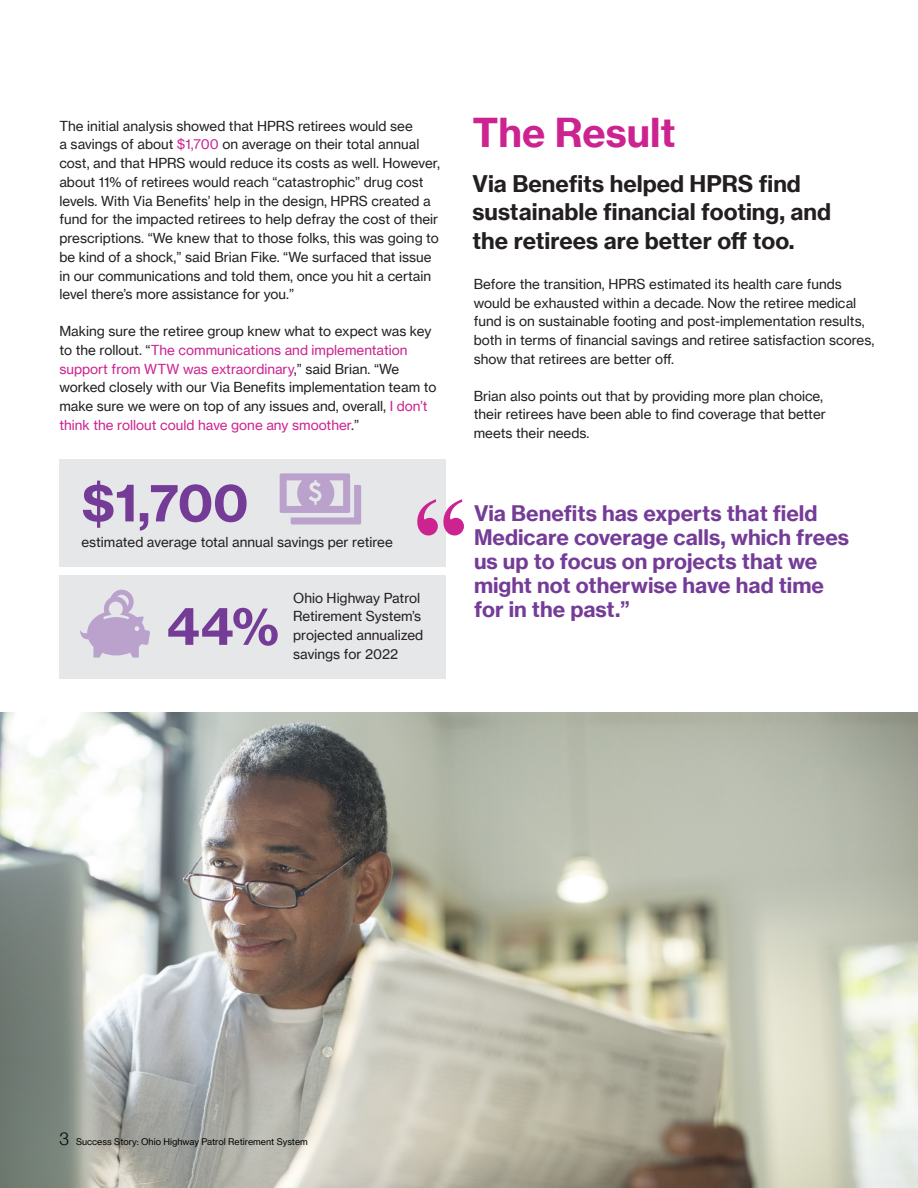
<style>
.page{position:relative;width:918px;height:1188px;background:#fff}
.page>*{position:absolute;margin:0;border:0;box-sizing:border-box;transform-origin:0 0}
.t1{font:51px "N Haas Grotesk TX Pro 75 Bd";color:#753c97}
.Subhead_1_black__rul{font:39px "N Haas Grotesk TX Pro 75 Bd";color:#cc2390}
.Subhead_intro_text{font:22.5px/28.5px "N Haas Grotesk TX Pro 75 Bd";color:#231f20}
.Quote_text_gold_box{font:21px/24px "N Haas Grotesk TX Pro 75 Bd";color:#753c97}
.Body_text_black{font:13.5px/18.8px "N Haas Grotesk TX Pro 55 Rg";color:#231f20}
.Page_Footer__6pt_Bla{font:9px "N Haas Grotesk TX Pro 55 Rg";color:#040503}
.s1{color:#cc2390}
.s2{font-family:"N Haas Grotesk DS Pro 45 Lt";font-size:18px}
</style>
<div class="page">
<img style="left:0;top:712px;width:918px;height:476px">
<div style="left:59px;top:459px;width:387px;height:108px;background:#e6e7e9"></div>
<div style="left:59px;top:575px;width:387px;height:104px;background:#e6e7e9"></div>
<svg style="left:80px;top:590px;width:70px;height:68px"></svg>
<svg style="left:417px;top:499px;width:47px;height:36px"></svg>
<svg style="left:280px;top:473px;width:81px;height:51px"></svg>
<p class="Body_text_black" style="left:59px;top:116px;width:382px">The initial analysis showed that HPRS retirees would see<br>a savings of about <span class="s1">$1,700</span> on average on their total annual cost, and that HPRS would reduce its costs as well. However, about 11% of retirees would reach “catastrophic” drug cost levels. With Via Benefits’ help in the design, HPRS created a fund for the impacted retirees to help defray the cost of their prescriptions. “We knew that to those folks, this was going to be kind of a shock,” said Brian Fike. “We surfaced that issue in our communications and told them, once you hit a certain level there’s more assistance for you.”</p>
<p class="Body_text_black" style="left:59px;top:322px;width:379px">Making sure the retiree group knew what to expect was key to the rollout. “<span class="s1">The communications and implementation support from WTW was extraordinary</span>,” said Brian. “We worked closely with our Via Benefits implementation team to make sure we were on top of any issues and, overall, <span class="s1">I don’t think the rollout could have gone any smoother</span>.”</p>
<p class="t1" style="left:82px;top:471px;width:168px">$1,700</p>
<p class="Body_text_black" style="left:82px;top:533px;width:313px">estimated average total annual savings per retiree</p>
<p class="t1" style="left:166px;top:594px;width:115px">44%</p>
<p class="Body_text_black" style="left:293px;top:588px;width:132px">Ohio Highway Patrol<br>Retirement System’s projected annualized savings for 2022</p>
<p class="Subhead_1_black__rul" style="left:472px;top:108px;width:205px">The Result</p>
<p class="Subhead_intro_text" style="left:472px;top:169px;width:360px">Via Benefits helped HPRS find sustainable financial footing, and the retirees are better off too.</p>
<p class="Body_text_black" style="left:474px;top:275px;width:402px">Before the transition, HPRS estimated its health care funds would be exhausted within a decade. Now the retiree medical fund is on sustainable footing and post-implementation results, both in terms of financial savings and retiree satisfaction scores, show that retirees are better off.</p>
<p class="Body_text_black" style="left:474px;top:386px;width:354px">Brian also points out that by providing more plan choice, their retirees have been able to find coverage that better meets their needs.</p>
<p class="Quote_text_gold_box" style="left:474px;top:502px;width:377px">Via Benefits has experts that field<br>Medicare coverage calls, which frees us up to focus on projects that we might not otherwise have had time for in the past.”</p>
<p class="Page_Footer__6pt_Bla" style="left:59px;top:1136px;width:250px"><span class="s2">3</span> Success Story: Ohio Highway Patrol Retirement System</p>
</div>
